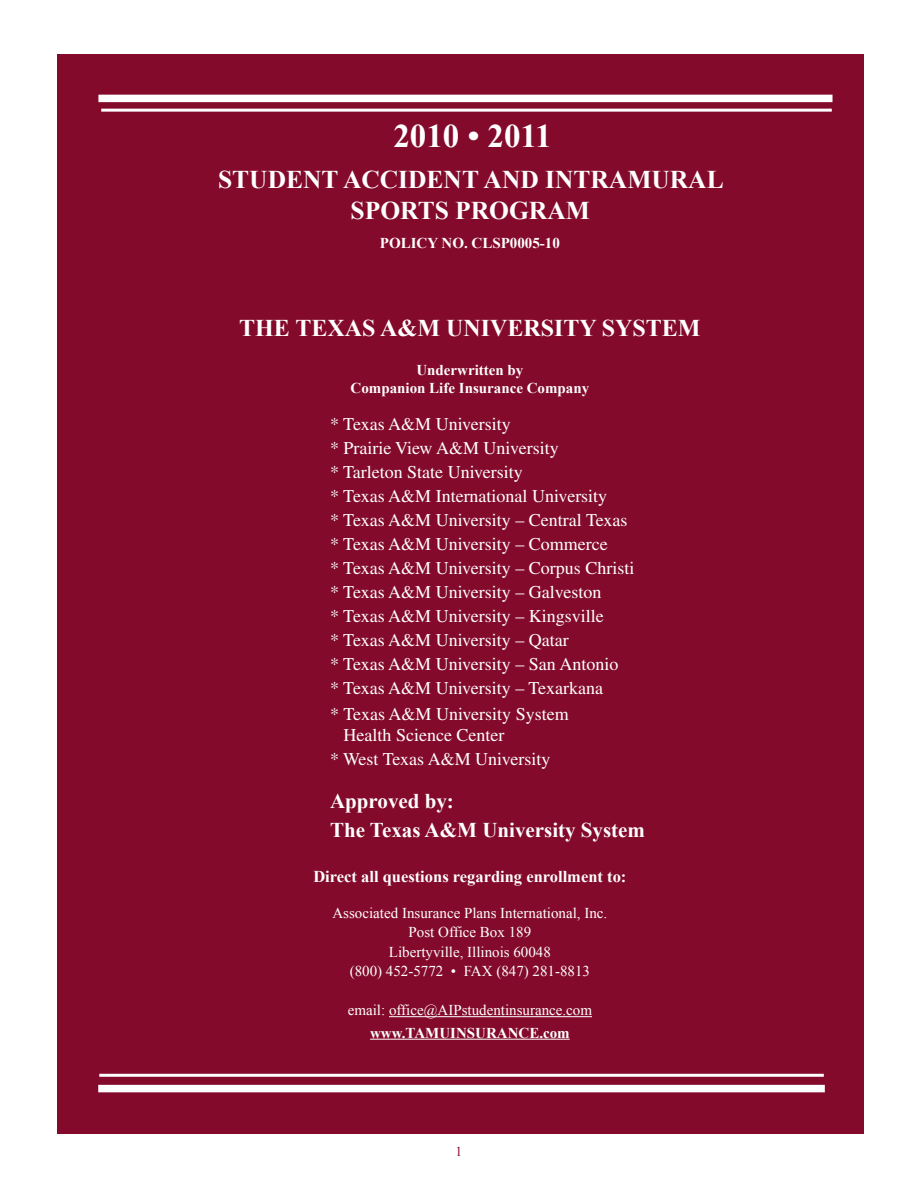
<style>
.page{position:relative;width:918px;height:1188px;background:#fff}
.page>*{position:absolute;margin:0;border:0;box-sizing:border-box;transform-origin:0 0}
.t1{font:700 33px "Times New Roman";color:#fff}
.t2{font:700 25.5px/30.6px "Times New Roman";color:#fff;text-align:center}
.t3{font:700 24px "Times New Roman";color:#fff}
.t4{font:700 21px/28.5px "Times New Roman";color:#fff}
.t5{font:18px/24.2px "Times";color:#fff}
.t6{font:700 16.5px "Times New Roman";color:#fff}
.t7{font:15px/19.5px "Times New Roman";color:#fff;text-align:center}
.t8{font:700 15px/18px "Times New Roman";color:#fff;text-align:center}
.t9{font:13.5px "Times New Roman";color:#840a2b}
</style>
<div class="page">
<div style="left:57px;top:54px;width:807px;height:1080px;background:#840a2b"></div>
<div style="left:98px;top:95px;width:735px;height:7px;background:#fff"></div>
<div style="left:98px;top:1085px;width:727px;height:7px;background:#fff"></div>
<hr style="left:101px;top:109px;width:731px;height:3px;background:#fff">
<hr style="left:99px;top:1074px;width:725px;height:3px;background:#fff">
<hr style="left:389px;top:1016px;width:49px;height:1px;background:#fff">
<svg style="left:438px;top:1016px;width:24px;height:1px"></svg>
<hr style="left:462px;top:1016px;width:130px;height:1px;background:#fff">
<hr style="left:370px;top:1039px;width:200px;height:1px;background:#fff">
<h1 class="t1" style="left:393px;top:117px;width:160px">2010 • 2011</h1>
<h2 class="t2" style="left:218px;top:164px;width:507px">STUDENT ACCIDENT AND INTRAMURAL<br>SPORTS PROGRAM</h2>
<p class="t8" style="left:380px;top:234px;width:181px">POLICY NO. CLSP0005-10</p>
<h3 class="t3" style="left:239px;top:314px;width:463px">THE TEXAS A&amp;M UNIVERSITY SYSTEM</h3>
<p class="t8" style="left:351px;top:361px;width:240px">Underwritten by<br>Companion Life Insurance Company</p>
<p class="t5" style="left:330px;top:414px;width:306px">* Texas A&amp;M University<br>* Prairie View A&amp;M University<br>* Tarleton State University<br>* Texas A&amp;M International University<br>* Texas A&amp;M University – Central Texas * Texas A&amp;M University – Commerce<br>* Texas A&amp;M University – Corpus Christi * Texas A&amp;M University – Galveston<br>* Texas A&amp;M University – Kingsville<br>* Texas A&amp;M University – Qatar<br>* Texas A&amp;M University – San Antonio<br>* Texas A&amp;M University – Texarkana<br>* Texas A&amp;M University System</p>
<p class="t5" style="left:330px;top:724px;width:222px;text-indent:14px">Health Science Center<br>* West Texas A&amp;M University</p>
<p class="t4" style="left:330px;top:787px;width:317px">Approved by:<br>The Texas A&amp;M University System</p>
<p class="t6" style="left:313px;top:867px;width:315px">Direct all questions regarding enrollment to:</p>
<p class="t7" style="left:332px;top:903px;width:276px">Associated Insurance Plans International, Inc.<br>Post Office Box 189<br>Libertyville, Illinois 60048<br>(800) 452-5772 • FAX (847) 281-8813</p>
<p class="t7" style="left:348px;top:1000px;width:246px">email: office@AIPstudentinsurance.com</p>
<p class="t8" style="left:370px;top:1024px;width:201px">www.TAMUINSURANCE.com</p>
<p class="t9" style="left:456px;top:1144px;width:8px">1</p>
</div>
